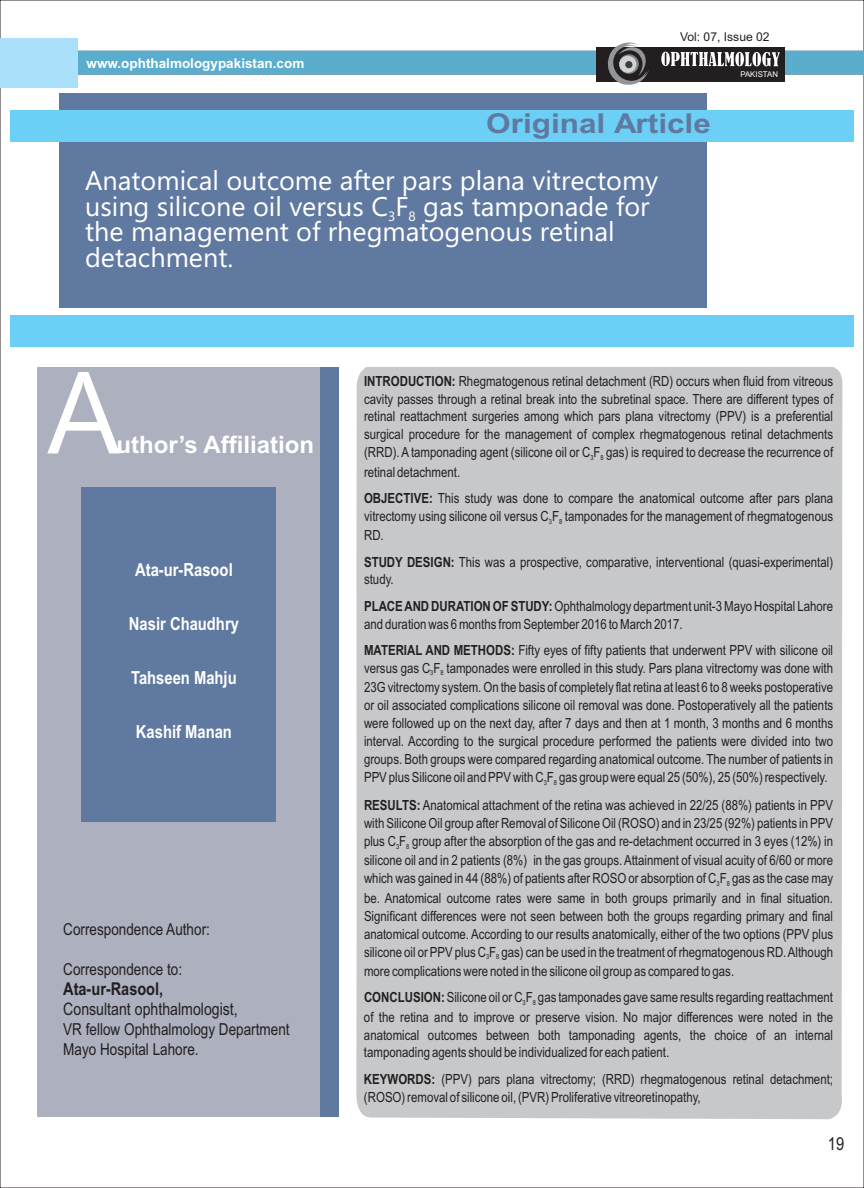
<style>
.page{position:relative;width:864px;height:1188px;background:#fff}
.page>*{position:absolute;margin:0;border:0;box-sizing:border-box;transform-origin:0 0}
.t1{font:116.4px "Ebrima";color:#fff}
.t2{font:700 27.45px "Arial";color:#6079a0;scale:1.15 1}
.t3{font:27px/25.5px "Ebrima";color:#fff}
.t4{font:700 24px "Arial";color:#fff}
.t5{font:700 18px "Arial Narrow";color:#fff}
.t6{font:18px "Arial Narrow";color:#231f20}
.t7{font:700 17.7px "Arial Narrow";color:#231f20}
.t8{font:17.25px "Arial Narrow";color:#231f20}
.t9{font:16.5px/20px "Arial Narrow";color:#231f20}
.t10{font:13.95px/18px "Arial Narrow";color:#231f20}
.t11{font:700 13.5px "Arial";color:#fff}
.t12{font:13.5px "Ebrima";color:#fff}
.t13{font:12.15px "Arial";color:#231f20}
.t14{font:7.95px "Arial";color:#fff}
.t15{font:7.05px "Arial Narrow";color:#231f20}
.s1{font-weight:700}
</style>
<div class="page">
<div style="left:59px;top:93px;width:648px;height:215px;background:#6079a0"></div>
<div style="left:319px;top:367px;width:20px;height:750px;background:#6079a0"></div>
<div style="left:37px;top:367px;width:282px;height:750px;background:#acb0bf"></div>
<div style="left:81px;top:487px;width:194px;height:334px;background:#6079a0"></div>
<div style="left:10px;top:315px;width:844px;height:32px;background:#6bcff6"></div>
<div style="left:356px;top:367px;width:487px;height:752px;background:#c7c8ca"></div>
<div style="left:10px;top:111px;width:844px;height:31px;background:#6bcff6"></div>
<div style="left:0;top:51px;width:864px;height:24px;background:#5aadcd"></div>
<hr style="left:0;top:51px;width:864px;height:1px;background:#7ea2ba">
<hr style="left:0;top:74px;width:864px;height:1px;background:#7ea2ba">
<div style="left:0;top:38px;width:78px;height:50px;background:#aae0f9"></div>
<div style="left:597px;top:47px;width:188px;height:34px;background:#231f20"></div>
<svg style="left:603px;top:42px;width:46px;height:43px"></svg>
<svg style="left:619px;top:54px;width:20px;height:20px"></svg>
<div style="left:619px;top:56px;width:17px;height:17px;background:#d1d2d4;border-radius:50%"></div>
<div style="left:625px;top:60px;width:8px;height:8px;background:#c4c5c7;border-radius:50%"></div>
<div style="left:625px;top:61px;width:8px;height:7px;background:#3e3e3f;border-radius:50%"></div>
<svg style="left:661px;top:51px;width:119px;height:16px"></svg>
<p class="t11" style="left:87px;top:58px;width:219px">www.ophthalmologypakistan.com</p>
<p class="t13" style="left:680px;top:32px;width:91px">Vol: 07, Issue 02</p>
<h2 class="t2" style="left:486px;top:113px;width:197px">Original Article</h2>
<p class="t14" style="left:740px;top:71px;width:39px">PAKISTAN</p>
<h3 class="t3" style="left:85px;top:171px;width:575px">Anatomical outcome after pars plana vitrectomy using silicone oil versus C F gas tamponade for</h3>
<p class="t12" style="left:388px;top:211px;width:29px">3 8</p>
<h3 class="t3" style="left:85px;top:222px;width:531px">the management of rhegmatogenous retinal detachment.</h3>
<h1 class="t1" style="left:46px;top:369px;width:77px">A</h1>
<h3 class="t4" style="left:117px;top:436px;width:199px">uthor’s Affiliation</h3>
<p class="t5" style="left:135px;top:563px;width:99px">Ata-ur-Rasool</p>
<p class="t5" style="left:129px;top:617px;width:111px">Nasir Chaudhry</p>
<p class="t5" style="left:131px;top:671px;width:107px">Tahseen Mahju</p>
<p class="t5" style="left:136px;top:725px;width:98px">Kashif Manan</p>
<p class="t9" style="left:63px;top:921px;width:148px">Correspondence Author:</p>
<p class="t9" style="left:63px;top:961px;width:120px">Correspondence to:</p>
<p class="t7" style="left:63px;top:982px;width:101px">Ata-ur-Rasool,</p>
<p class="t8" style="left:63px;top:1002px;width:176px">Consultant ophthalmologist,</p>
<p class="t9" style="left:63px;top:1020px;width:228px">VR fellow Ophthalmology Department<br>Mayo Hospital Lahore.</p>
<p class="t10" style="left:364px;top:373px;width:471px;text-align:justify"><span class="s1">INTRODUCTION:</span> Rhegmatogenous retinal detachment (RD) occurs when fluid from vitreous cavity passes through a retinal break into the subretinal space. There are different types of retinal reattachment surgeries among which pars plana vitrectomy (PPV) is a preferential surgical procedure for the management of complex rhegmatogenous retinal detachments (RRD). Atamponading agent (silicone oil or C F gas) is required to decrease the recurrence of</p>
<p class="t15" style="left:590px;top:455px;width:15px">3 8</p>
<p class="t10" style="left:364px;top:460px;width:471px;line-height:26.2px">retinal detachment.<br><span class="s1">OBJECTIVE:</span> This study was done to compare the anatomical outcome after pars plana</p>
<p class="t10" style="left:364px;top:508px;width:471px">vitrectomy using silicone oil versus C F tamponades for the management of rhegmatogenous</p>
<p class="t15" style="left:549px;top:519px;width:15px">3 8</p>
<p class="t10" style="left:364px;top:524px;width:471px;line-height:26.2px">RD.<br><span class="s1">STUDY DESIGN:</span> This was a prospective, comparative, interventional (quasi-experimental)</p>
<p class="t10" style="left:364px;top:568px;width:471px;line-height:26.2px">study.<br><span class="s1">PLACE AND DURATION OF STUDY:</span>Ophthalmology department unit-3 Mayo Hospital Lahore</p>
<p class="t10" style="left:364px;top:612px;width:471px;line-height:26.2px">and duration was 6 months from September 2016 to March 2017.<br><span class="s1">MATERIAL AND METHODS:</span> Fifty eyes of fifty patients that underwent PPV with silicone oil</p>
<p class="t10" style="left:364px;top:660px;width:471px">versus gas C F tamponades were enrolled in this study. Pars plana vitrectomy was done with</p>
<p class="t15" style="left:430px;top:670px;width:15px">3 8</p>
<p class="t10" style="left:364px;top:680px;width:471px;text-align:justify">23G vitrectomy system. On the basis of completely flat retina at least 6 to 8 weeks postoperative or oil associated complications silicone oil removal was done. Postoperatively all the patients were followed up on the next day, after 7 days and then at 1 month, 3 months and 6 months interval. According to the surgical procedure performed the patients were divided into two groups. Both groups were compared regarding anatomical outcome. The number of patients in PPV plus Silicone oil and PPV with C F gas group were equal 25 (50%), 25 (50%) respectively.</p>
<p class="t15" style="left:544px;top:779px;width:15px">3 8</p>
<p class="t10" style="left:364px;top:798px;width:471px;text-align:justify"><span class="s1">RESULTS:</span> Anatomical attachment of the retina was achieved in 22/25 (88%) patients in PPV with Silicone Oil group after Removal of Silicone Oil (ROSO) and in 23/25 (92%) patients in PPV plus C F group after the absorption of the gas and re-detachment occurred in 3 eyes (12%) in</p>
<p class="t15" style="left:396px;top:844px;width:15px">3 8</p>
<p class="t10" style="left:364px;top:853px;width:471px">silicone oil and in 2 patients (8%) in the gas groups. Attainment of visual acuity of 6/60 or more which was gained in 44 (88%) of patients after ROSO or absorption of C F gas as the case may</p>
<p class="t15" style="left:717px;top:881px;width:15px">3 8</p>
<p class="t10" style="left:364px;top:890px;width:471px;text-align:justify">be. Anatomical outcome rates were same in both groups primarily and in final situation.<br>Significant differences were not seen between both the groups regarding primary and final anatomical outcome. According to our results anatomically, either of the two options (PPV plus silicone oil or PPV plus C F gas) can be used in the treatment of rhegmatogenous RD. Although</p>
<p class="t15" style="left:486px;top:954px;width:15px">3 8</p>
<p class="t10" style="left:364px;top:959px;width:471px;line-height:26.2px">more complications were noted in the silicone oil group as compared to gas.<br><span class="s1">CONCLUSION:</span> Silicone oil or C F gas tamponades gave same results regarding reattachment</p>
<p class="t15" style="left:523px;top:1000px;width:15px">3 8</p>
<p class="t10" style="left:364px;top:1009px;width:471px;text-align:justify">of the retina and to improve or preserve vision. No major differences were noted in the anatomical outcomes between both tamponading agents, the choice of an internal tamponading agents should be individualized for each patient.</p>
<p class="t10" style="left:364px;top:1071px;width:471px"><span class="s1">KEYWORDS:</span> (PPV) pars plana vitrectomy; (RRD) rhegmatogenous retinal detachment; (ROSO) removal of silicone oil, (PVR) Proliferative vitreoretinopathy,</p>
<p class="t6" style="left:828px;top:1137px;width:18px">19</p>
</div>
